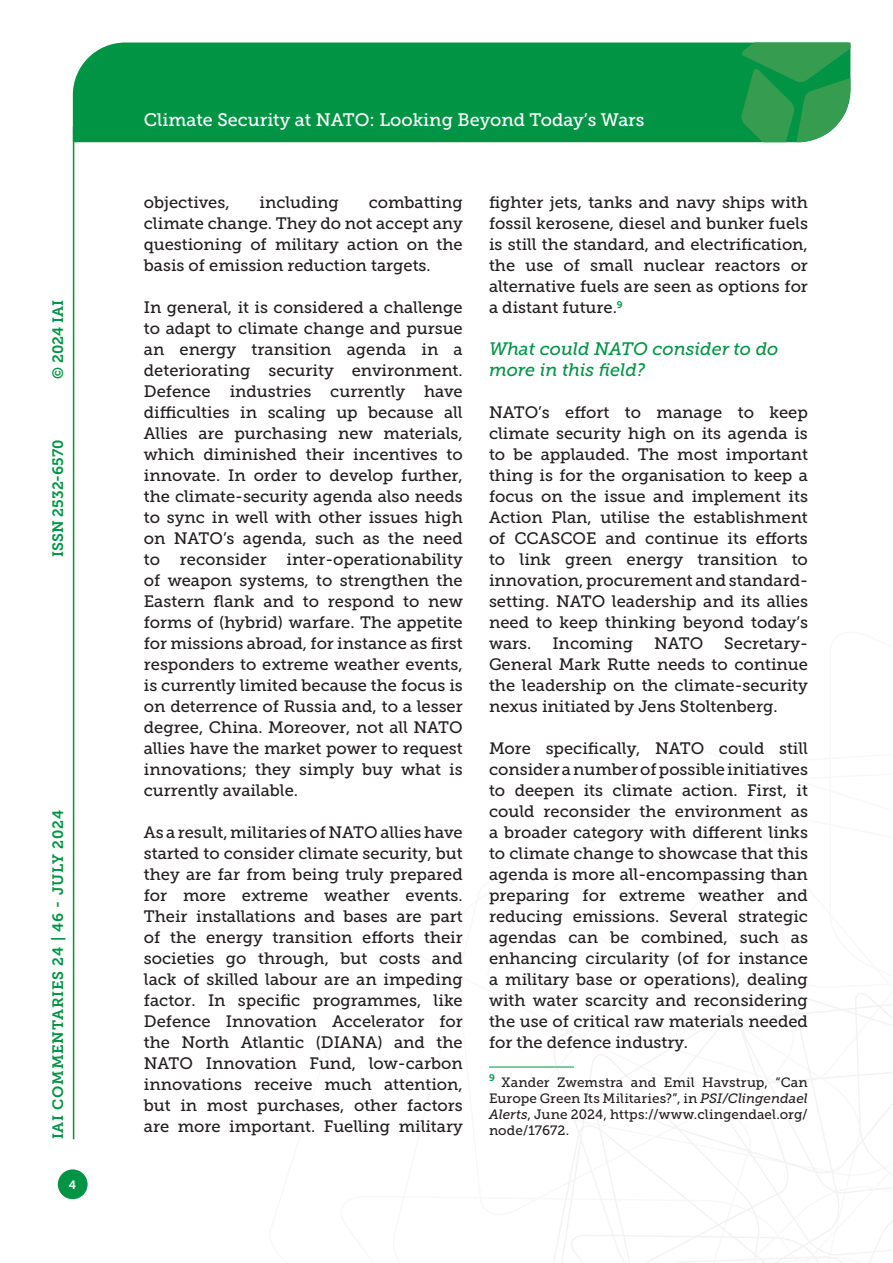
<style>
.page{position:relative;width:893px;height:1263px;background:#fff}
.page>*{position:absolute;margin:0;border:0;box-sizing:border-box;transform-origin:0 0}
.t1{font:18px "Museo Slab 500";color:#fff}
.Titolo_paragrafo_2{font:italic 18px/21px "Museo Slab 500";color:#009444}
.Testo{font:16.5px/21px "Museo Slab 500";color:#231f20;text-align:justify}
.t2{font:15px "Museo Slab 700";letter-spacing:.05em;color:#009444}
.t3{font:15px "Museo Slab 700";color:#009444}
.Nota{font:13.5px/16.2px "Museo Slab 500";letter-spacing:.005em;color:#231f20;text-align:justify}
.t4{font:12px "Museo Slab 700";color:#fff}
.s1{font-style:italic}
</style>
<div class="page">
<svg style="left:531px;top:960px;width:362px;height:303px"></svg>
<div style="left:73px;top:43px;width:668px;height:99px;background:#009444"></div>
<svg style="left:741px;top:43px;width:109px;height:99px;background:#319e55"></svg>
<div style="left:58px;top:1169px;width:30px;height:30px;background:#009444;border-radius:50%"></div>
<hr style="left:73px;top:126px;width:1px;height:1013px;background:#009444">
<hr style="left:489px;top:1067px;width:85px;height:1px;background:#009444">
<p class="t2" style="left:50px;top:379px;width:80px;rotate:-90deg">© 2024 IAI</p>
<p class="t3" style="left:50px;top:557px;width:119px;rotate:-90deg">ISSN 2532-6570</p>
<p class="t2" style="left:50px;top:1139px;width:330px;rotate:-90deg">IAI COMMENTARIES 24 | 46 - JULY 2024</p>
<p class="t4" style="left:69px;top:1178px;width:9px">4</p>
<p class="t1" style="left:144px;top:110px;width:502px">Climate Security at NATO: Looking Beyond Today’s Wars</p>
<p class="Testo" style="left:144px;top:192px;width:320px;text-indent:225px">combatting climate change. They do not accept any questioning of military action on the basis of emission reduction targets.</p>
<p class="Testo" style="left:144px;top:297px;width:320px">In general, it is considered a challenge to adapt to climate change and pursue an energy transition agenda in a deteriorating security environment.<br>Defence industries currently have difficulties in scaling up because all Allies are purchasing new materials, which diminished their incentives to innovate. In order to develop further, the climate-security agenda also needs to sync in well with other issues high on NATO’s agenda, such as the need to reconsider inter-operationability of weapon systems, to strengthen the Eastern flank and to respond to new forms of (hybrid) warfare. The appetite for missions abroad, for instance as first responders to extreme weather events, is currently limited because the focus is on deterrence of Russia and, to a lesser degree, China. Moreover, not all NATO allies have the market power to request innovations; they simply buy what is currently available.</p>
<p class="Testo" style="left:144px;top:822px;width:320px">As a result, militaries of NATO allies have started to consider climate security, but they are far from being truly prepared for more extreme weather events.<br>Their installations and bases are part of the energy transition efforts their societies go through, but costs and lack of skilled labour are an impeding factor. In specific programmes, like Defence Innovation Accelerator for the North Atlantic (DIANA) and the NATO Innovation Fund, low-carbon innovations receive much attention, but in most purchases, other factors are more important. Fuelling military</p>
<p class="Testo" style="left:144px;top:192px;width:87px">objectives,</p>
<p class="Testo" style="left:259px;top:192px;width:81px">including</p>
<p class="Testo" style="left:489px;top:192px;width:320px">fighter jets, tanks and navy ships with fossil kerosene, diesel and bunker fuels is still the standard, and electrification, the use of small nuclear reactors or alternative fuels are seen as options for a distant future.<sup>9</sup></p>
<p class="Titolo_paragrafo_2" style="left:489px;top:338px;width:291px">What could NATO consider to do more in this field?</p>
<p class="Testo" style="left:489px;top:402px;width:320px">NATO’s effort to manage to keep climate security high on its agenda is to be applauded. The most important thing is for the organisation to keep a focus on the issue and implement its Action Plan, utilise the establishment of CCASCOE and continue its efforts to link green energy transition to innovation, procurement and standard&shy;setting. NATO leadership and its allies need to keep thinking beyond today’s wars.</p>
<p class="Testo" style="left:489px;top:633px;width:320px;text-indent:235px">Secretary-General Mark Rutte needs to continue the leadership on the climate-security nexus initiated by Jens Stoltenberg.</p>
<p class="Testo" style="left:489px;top:738px;width:320px">More specifically, NATO could still consider a number of possible initiatives to deepen its climate action. First, it could reconsider the environment as a broader category with different links to climate change to showcase that this agenda is more all-encompassing than preparing for extreme weather and reducing emissions. Several strategic agendas can be combined, such as enhancing circularity (of for instance a military base or operations), dealing with water scarcity and reconsidering the use of critical raw materials needed for the defence industry.</p>
<p class="Nota" style="left:489px;top:1074px;width:320px"><sup>9</sup> Xander Zwemstra and Emil Havstrup, “Can Europe Green Its Militaries?”, in <span class="s1">PSI/Clingendael Alerts</span>, June 2024, https://www.clingendael.org/ node/17672.</p>
<p class="Testo" style="left:552px;top:633px;width:82px">Incoming</p>
<p class="Testo" style="left:654px;top:633px;width:51px">NATO</p>
</div>
